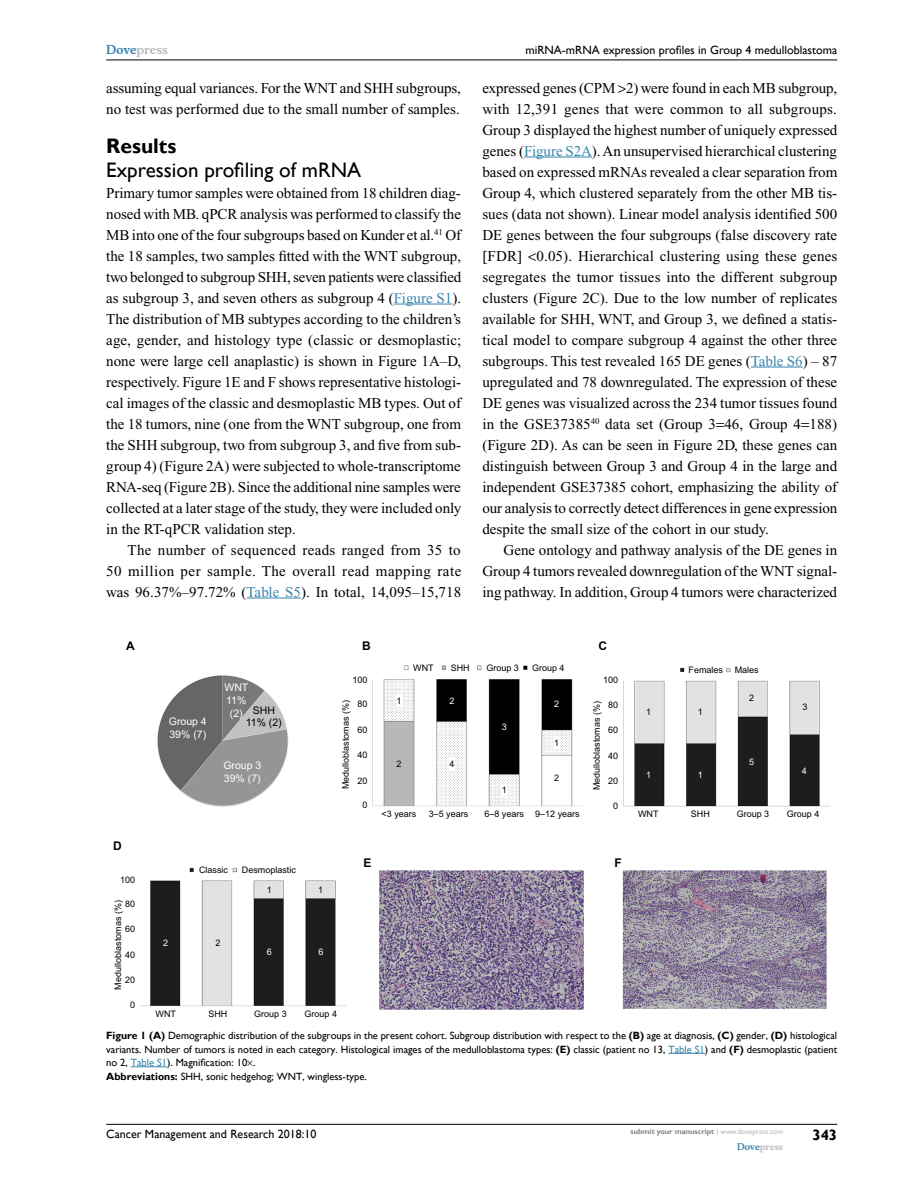
<style>
.page{position:relative;width:918px;height:1188px;background:#fff}
.page>*{position:absolute;margin:0;border:0;box-sizing:border-box;transform-origin:0 0}
.t1{font:21px "Gill Sans";color:#000}
.t2{font:700 21px "Gill Sans";color:#000}
.t3{font:15px/21px "Times New Roman";color:#000;text-align:justify}
.t4{font:700 15px "Gill Sans";color:#000}
.t5{font:12px "Gill Sans";color:#000}
.t6{font:700 12px "Musee";color:#b8babc}
.t7{font:700 12px "Arial";color:#000}
.t8{font:10.5px/13.5px "Gill Sans";color:#000}
.t9{font:10.5px/12.6px "Arial";color:#fff}
.t10{font:10.5px/12.6px "Arial";color:#000;text-align:center}
.t11{font:9px "Arial";color:#000}
.t12{font:9px "Arial";color:#fff}
.t13{font:700 9px "Musee";color:#b8babc}
.t14{font:700 7.5px "Gill Sans";color:#808285}
.s1{color:#3785ad}
.s2{font-weight:700}
.s3{font-weight:400;color:#b8babc}
</style>
<div class="page">
<hr style="left:106px;top:1124px;width:731px;height:1px;background:#000">
<hr style="left:106px;top:60px;width:731px;height:1px;background:#000">
<hr style="left:394px;top:304px;width:58px;height:1px;background:#3785ad">
<hr style="left:247px;top:598px;width:54px;height:1px;background:#3785ad">
<hr style="left:524px;top:157px;width:68px;height:1px;background:#3785ad">
<hr style="left:751px;top:367px;width:52px;height:1px;background:#3785ad">
<hr style="left:668px;top:1053px;width:37px;height:1px;background:#3785ad">
<hr style="left:131px;top:1067px;width:36px;height:1px;background:#3785ad">
<img style="left:140px;top:665px;width:690px;height:344px">
<p class="t6" style="left:106px;top:43px;width:63px"><span class="s1">Dove</span>press</p>
<p class="t3" style="left:106px;top:77px;width:356px">assuming equal variances. For the WNT and SHH subgroups, no test was performed due to the small number of samples.</p>
<h1 class="t2" style="left:106px;top:133px;width:72px">Results</h1>
<h1 class="t1" style="left:106px;top:157px;width:256px">Expression profiling of mRNA</h1>
<p class="t3" style="left:106px;top:182px;width:357px">Primary tumor samples were obtained from 18 children diag&shy;nosed with MB. qPCR analysis was performed to classify the MB into one of the four subgroups based on Kunder et al.<sup>41</sup> Of the 18 samples, two samples fitted with the WNT subgroup, two belonged to subgroup SHH, seven patients were classified as subgroup 3, and seven others as subgroup 4 (<span class="s1">Figure S1</span>).<br>The distribution of MB subtypes according to the children’s age, gender, and histology type (classic or desmoplastic; none were large cell anaplastic) is shown in Figure 1A–D, respectively. Figure 1E and F shows representative histologi&shy;cal images of the classic and desmoplastic MB types. Out of the 18 tumors, nine (one from the WNT subgroup, one from the SHH subgroup, two from subgroup 3, and five from sub&shy;group 4) (Figure 2A) were subjected to whole-transcriptome RNA-seq (Figure 2B). Since the additional nine samples were collected at a later stage of the study, they were included only in the RT-qPCR validation step.</p>
<p class="t3" style="left:106px;top:539px;width:357px;text-indent:21px">The number of sequenced reads ranged from 35 to 50 million per sample. The overall read mapping rate was 96.37%–97.72% (<span class="s1">Table S5</span>). In total, 14,095–15,718</p>
<p class="t5" style="left:525px;top:43px;width:313px">miRNA-mRNA expression profiles in Group 4 medulloblastoma</p>
<p class="t3" style="left:482px;top:77px;width:357px">expressed genes (CPM 2) were found in each MB subgroup, with 12,391 genes that were common to all subgroups.<br>Group 3 displayed the highest number of uniquely expressed genes (<span class="s1">Figure S2A</span>). An unsupervised hierarchical clustering based on expressed mRNAs revealed a clear separation from Group 4, which clustered separately from the other MB tis&shy;sues (data not shown). Linear model analysis identified 500<br>DE genes between the four subgroups (false discovery rate [FDR] 0.05). Hierarchical clustering using these genes segregates the tumor tissues into the different subgroup clusters (Figure 2C). Due to the low number of replicates available for SHH, WNT, and Group 3, we defined a statis&shy;tical model to compare subgroup 4 against the other three subgroups. This test revealed 165 DE genes (<span class="s1">Table S6</span>) – 87 upregulated and 78 downregulated. The expression of these DE genes was visualized across the 234 tumor tissues found in the GSE37385<sup>40</sup> data set (Group 3 46, Group 4 188) (Figure 2D). As can be seen in Figure 2D, these genes can distinguish between Group 3 and Group 4 in the large and independent GSE37385 cohort, emphasizing the ability of our analysis to correctly detect differences in gene expression despite the small size of the cohort in our study.</p>
<p class="t3" style="left:482px;top:539px;width:356px;text-indent:21px">Gene ontology and pathway analysis of the DE genes in Group 4 tumors revealed downregulation of the WNT signal&shy;ing pathway. In addition, Group 4 tumors were characterized</p>
<p class="t7" style="left:126px;top:637px;width:10px">A</p>
<p class="t7" style="left:113px;top:837px;width:10px">D</p>
<p class="t11" style="left:120px;top:874px;width:17px">100</p>
<p class="t11" style="left:125px;top:898px;width:12px">80</p>
<p class="t11" style="left:125px;top:923px;width:12px">60</p>
<p class="t11" style="left:125px;top:948px;width:12px">40</p>
<p class="t11" style="left:125px;top:974px;width:12px">20</p>
<p class="t11" style="left:130px;top:998px;width:7px">0</p>
<p class="t11" style="left:112px;top:990px;width:91px;rotate:-90deg">Medulloblastomas (%)</p>
<p class="t9" style="left:169px;top:715px;width:39px">Group 4<br>39% (7)</p>
<p class="t9" style="left:224px;top:681px;width:25px;text-align:center">WNT<br>11% (2)</p>
<p class="t10" style="left:246px;top:704px;width:37px">SHH<br>11% (2)</p>
<p class="t9" style="left:223px;top:759px;width:39px">Group 3<br>39% (7)</p>
<p class="t11" style="left:199px;top:863px;width:30px">Classic</p>
<p class="t11" style="left:242px;top:863px;width:56px">Desmoplastic</p>
<p class="t12" style="left:163px;top:937px;width:7px">2</p>
<p class="t11" style="left:215px;top:937px;width:7px">2</p>
<p class="t11" style="left:267px;top:884px;width:7px">1</p>
<p class="t11" style="left:318px;top:884px;width:7px">1</p>
<p class="t12" style="left:267px;top:946px;width:7px">6</p>
<p class="t12" style="left:319px;top:946px;width:7px">6</p>
<p class="t7" style="left:362px;top:637px;width:10px">B</p>
<p class="t7" style="left:598px;top:637px;width:10px">C</p>
<p class="t11" style="left:352px;top:673px;width:17px">100</p>
<p class="t11" style="left:339px;top:789px;width:91px;rotate:-90deg">Medulloblastomas (%)</p>
<p class="t11" style="left:357px;top:698px;width:12px">80</p>
<p class="t11" style="left:357px;top:723px;width:12px">60</p>
<p class="t11" style="left:357px;top:749px;width:12px">40</p>
<p class="t11" style="left:357px;top:774px;width:12px">20</p>
<p class="t11" style="left:362px;top:799px;width:7px">0</p>
<p class="t11" style="left:413px;top:661px;width:22px">WNT</p>
<p class="t11" style="left:451px;top:661px;width:20px">SHH</p>
<p class="t11" style="left:486px;top:661px;width:34px">Group 3</p>
<p class="t11" style="left:532px;top:661px;width:34px">Group 4</p>
<p class="t11" style="left:397px;top:694px;width:7px">1</p>
<p class="t12" style="left:449px;top:694px;width:7px">2</p>
<p class="t11" style="left:397px;top:758px;width:7px">2</p>
<p class="t11" style="left:449px;top:758px;width:7px">4</p>
<p class="t12" style="left:502px;top:721px;width:7px">3</p>
<p class="t11" style="left:502px;top:784px;width:7px">1</p>
<p class="t12" style="left:554px;top:698px;width:7px">2</p>
<p class="t11" style="left:554px;top:737px;width:7px">1</p>
<p class="t11" style="left:554px;top:772px;width:7px">2</p>
<p class="t11" style="left:603px;top:674px;width:17px">100</p>
<p class="t11" style="left:608px;top:698px;width:12px">80</p>
<p class="t11" style="left:608px;top:724px;width:12px">60</p>
<p class="t11" style="left:608px;top:749px;width:12px">40</p>
<p class="t11" style="left:608px;top:775px;width:12px">20</p>
<p class="t11" style="left:613px;top:799px;width:7px">0</p>
<p class="t11" style="left:590px;top:790px;width:91px;rotate:-90deg">Medulloblastomas (%)</p>
<p class="t11" style="left:689px;top:664px;width:36px">Females</p>
<p class="t11" style="left:735px;top:664px;width:26px">Males</p>
<p class="t11" style="left:646px;top:706px;width:7px">1</p>
<p class="t11" style="left:698px;top:706px;width:7px">1</p>
<p class="t12" style="left:646px;top:769px;width:7px">1</p>
<p class="t12" style="left:698px;top:769px;width:7px">1</p>
<p class="t11" style="left:749px;top:692px;width:7px">2</p>
<p class="t12" style="left:749px;top:755px;width:7px">5</p>
<p class="t11" style="left:802px;top:701px;width:7px">3</p>
<p class="t12" style="left:802px;top:764px;width:7px">4</p>
<p class="t11" style="left:382px;top:808px;width:36px">&lt;3 years</p>
<p class="t11" style="left:429px;top:808px;width:41px">3–5 years</p>
<p class="t11" style="left:484px;top:808px;width:41px">6–8 years</p>
<p class="t11" style="left:535px;top:808px;width:46px">9–12 years</p>
<p class="t11" style="left:638px;top:808px;width:22px">WNT</p>
<p class="t11" style="left:691px;top:808px;width:20px">SHH</p>
<p class="t11" style="left:737px;top:808px;width:34px">Group 3</p>
<p class="t11" style="left:787px;top:808px;width:34px">Group 4</p>
<p class="t7" style="left:363px;top:854px;width:10px">E</p>
<p class="t7" style="left:615px;top:854px;width:9px">F</p>
<p class="t11" style="left:156px;top:1007px;width:22px">WNT</p>
<p class="t11" style="left:208px;top:1007px;width:20px">SHH</p>
<p class="t11" style="left:254px;top:1007px;width:34px">Group 3</p>
<p class="t11" style="left:304px;top:1007px;width:34px">Group 4</p>
<p class="t8" style="left:106px;top:1029px;width:732px"><span class="s2">Figure 1 (A)</span> Demographic distribution of the subgroups in the present cohort. Subgroup distribution with respect to the <span class="s2">(B)</span> age at diagnosis, <span class="s2">(C)</span> gender, <span class="s2">(D)</span> histological variants. Number of tumors is noted in each category. Histological images of the medulloblastoma types: <span class="s2">(E)</span> classic (patient no 13, <span class="s1">Table S1</span>) and <span class="s2">(F)</span> desmoplastic (patient no 2, <span class="s1">Table S1</span>). Magnification: 10 .<br><span class="s2">Abbreviations:</span> SHH, sonic hedgehog; WNT, wingless-type.</p>
<p class="t5" style="left:106px;top:1127px;width:212px">Cancer Management and Research 2018:10</p>
<p class="t14" style="left:631px;top:1127px;width:154px">submit your manuscript <span class="s3">| www.dovepress.com</span></p>
<p class="t13" style="left:737px;top:1141px;width:48px"><span class="s1">Dove</span>press</p>
<p class="t4" style="left:812px;top:1126px;width:26px">343</p>
</div>
